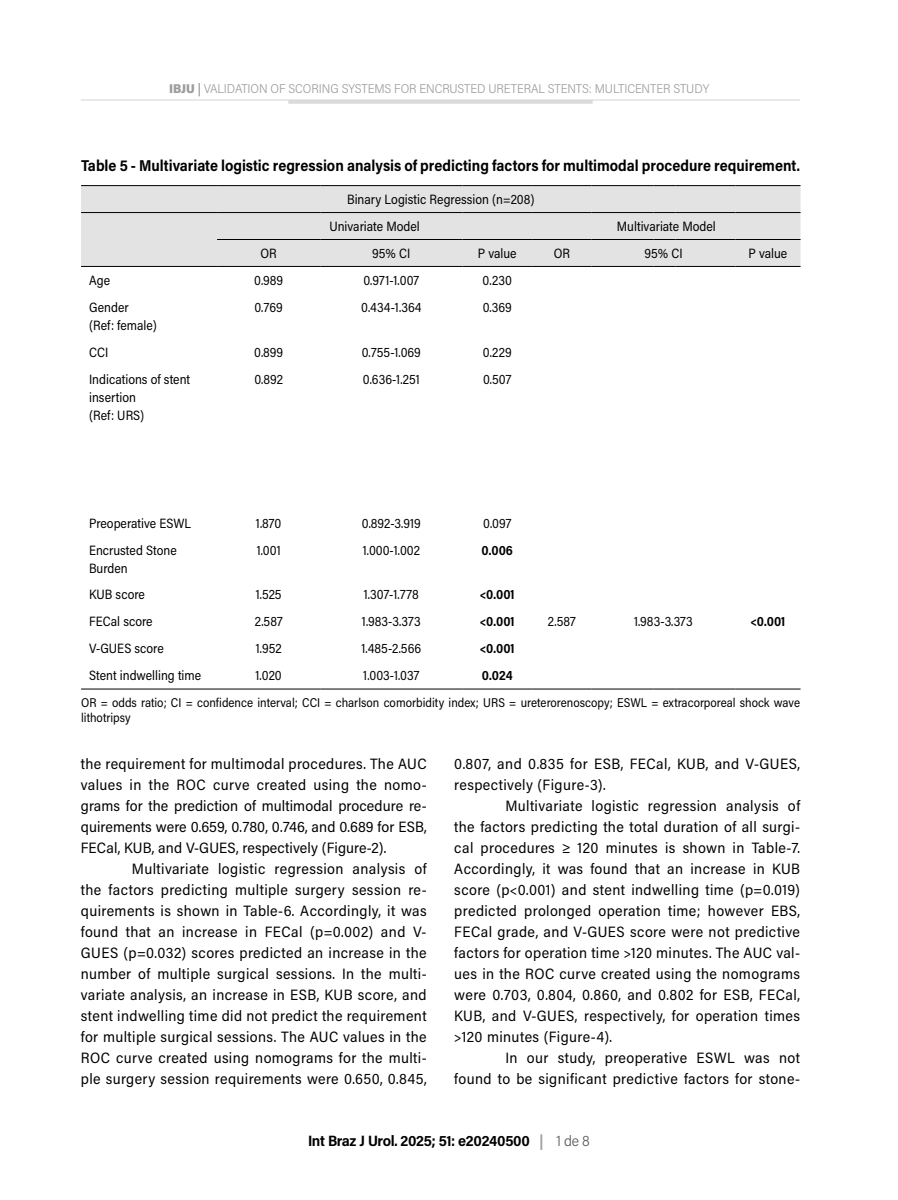
<style>
.page{position:relative;width:898px;height:1200px;background:#fff}
.page>*{position:absolute;margin:0;border:0;box-sizing:border-box;transform-origin:0 0}
.t1{font:700 15.75px "Acumin Pro Semi Cond";color:#000;scale:.95 1}
.t2{font:15px/21px "Acumin Pro Semi Cond";letter-spacing:.025em;color:#000;text-align:justify}
.t3{font:700 15px "Acumin Pro Semi Cond";letter-spacing:-.02em;color:#000}
.t4{font:13.5px/18px "Acumin Pro Semi Cond";color:#000;scale:.95 1}
.t5{font:700 13.5px "Acumin Pro Semi Cond";color:#000;scale:.95 1}
.t6{font:12.75px/15px "Acumin Pro Semi Cond";color:#000;scale:.95 1}
.t7{font:300 12.75px "Acumin Pro Semi Cond";letter-spacing:-.005em;color:#9d9d9c}
.s1{font-weight:900}
.s2{font-weight:600}
.s3{color:#9d9d9c}
.s4{font-weight:300;color:#575756}
</style>
<div class="page">
<hr style="left:81px;top:99px;width:718px;height:2px;background:#e3e3e3">
<hr style="left:288px;top:100px;width:304px;height:4px;background:#dadada">
<div style="left:81px;top:186px;width:719px;height:80px;background:#e3e3e3"></div>
<hr style="left:81px;top:185px;width:136px;height:1px;background:#000">
<hr style="left:217px;top:185px;width:103px;height:1px;background:#000">
<hr style="left:320px;top:185px;width:142px;height:1px;background:#000">
<hr style="left:462px;top:185px;width:70px;height:1px;background:#000">
<hr style="left:532px;top:185px;width:59px;height:1px;background:#000">
<hr style="left:591px;top:185px;width:62px;height:1px;background:#000">
<svg style="left:653px;top:185px;width:22px;height:1px"></svg>
<hr style="left:675px;top:185px;width:60px;height:1px;background:#000">
<hr style="left:735px;top:185px;width:65px;height:1px;background:#000">
<hr style="left:81px;top:212px;width:136px;height:1px;background:#000">
<hr style="left:217px;top:212px;width:103px;height:1px;background:#000">
<hr style="left:320px;top:212px;width:142px;height:1px;background:#000">
<hr style="left:462px;top:212px;width:70px;height:1px;background:#000">
<hr style="left:532px;top:212px;width:59px;height:1px;background:#000">
<hr style="left:591px;top:212px;width:62px;height:1px;background:#000">
<svg style="left:653px;top:212px;width:22px;height:1px"></svg>
<hr style="left:675px;top:212px;width:60px;height:1px;background:#000">
<hr style="left:735px;top:212px;width:65px;height:1px;background:#000">
<hr style="left:217px;top:239px;width:103px;height:1px;background:#000">
<hr style="left:320px;top:239px;width:142px;height:1px;background:#000">
<hr style="left:462px;top:239px;width:70px;height:1px;background:#000">
<hr style="left:532px;top:239px;width:59px;height:1px;background:#000">
<hr style="left:591px;top:239px;width:62px;height:1px;background:#000">
<svg style="left:653px;top:239px;width:22px;height:1px"></svg>
<hr style="left:675px;top:239px;width:60px;height:1px;background:#000">
<hr style="left:735px;top:239px;width:65px;height:1px;background:#000">
<hr style="left:81px;top:266px;width:136px;height:1px;background:#000">
<hr style="left:217px;top:266px;width:103px;height:1px;background:#000">
<hr style="left:320px;top:266px;width:142px;height:1px;background:#000">
<hr style="left:462px;top:266px;width:70px;height:1px;background:#000">
<hr style="left:532px;top:266px;width:59px;height:1px;background:#000">
<hr style="left:591px;top:266px;width:62px;height:1px;background:#000">
<svg style="left:653px;top:266px;width:22px;height:1px"></svg>
<hr style="left:675px;top:266px;width:60px;height:1px;background:#000">
<hr style="left:735px;top:266px;width:65px;height:1px;background:#000">
<hr style="left:81px;top:688px;width:136px;height:1px;background:#000">
<hr style="left:217px;top:688px;width:103px;height:1px;background:#000">
<hr style="left:320px;top:688px;width:142px;height:1px;background:#000">
<hr style="left:462px;top:688px;width:70px;height:1px;background:#000">
<hr style="left:532px;top:688px;width:59px;height:1px;background:#000">
<hr style="left:591px;top:688px;width:62px;height:1px;background:#000">
<svg style="left:653px;top:688px;width:22px;height:1px"></svg>
<hr style="left:675px;top:688px;width:60px;height:1px;background:#000">
<hr style="left:735px;top:688px;width:65px;height:1px;background:#000">
<p class="t7" style="left:169px;top:79px;width:541px"><span class="s1">IBJU</span> <span class="s2">|</span> VALIDATION OF SCORING SYSTEMS FOR ENCRUSTED URETERAL STENTS: MULTICENTER STUDY</p>
<p class="t1" style="left:81px;top:154px;width:758px">Table 5 - Multivariate logistic regression analysis of predicting factors for multimodal procedure requirement.</p>
<p class="t4" style="left:329px;top:185px;width:217px;line-height:27px;text-indent:18px">Binary Logistic Regression (n=208)<br>Univariate Model</p>
<p class="t4" style="left:616px;top:217px;width:105px">Multivariate Model</p>
<p class="t4" style="left:260px;top:243px;width:19px">OR</p>
<p class="t4" style="left:372px;top:243px;width:42px">95% CI</p>
<p class="t4" style="left:478px;top:243px;width:42px">P value</p>
<p class="t4" style="left:553px;top:243px;width:19px">OR</p>
<p class="t4" style="left:644px;top:243px;width:42px">95% CI</p>
<p class="t4" style="left:748px;top:243px;width:42px">P value</p>
<p class="t4" style="left:89px;top:270px;width:24px">Age</p>
<p class="t4" style="left:254px;top:270px;width:32px">0.989</p>
<p class="t4" style="left:363px;top:270px;width:60px">0.971-1.007</p>
<p class="t4" style="left:482px;top:270px;width:33px">0.230</p>
<p class="t4" style="left:89px;top:297px;width:73px">Gender (Ref: female)</p>
<p class="t4" style="left:254px;top:297px;width:31px">0.769</p>
<p class="t4" style="left:361px;top:297px;width:65px">0.434-1.364</p>
<p class="t4" style="left:482px;top:297px;width:32px">0.369</p>
<p class="t4" style="left:89px;top:342px;width:22px">CCI</p>
<p class="t4" style="left:254px;top:342px;width:32px">0.899</p>
<p class="t4" style="left:361px;top:342px;width:64px">0.755-1.069</p>
<p class="t4" style="left:482px;top:342px;width:32px">0.229</p>
<p class="t4" style="left:89px;top:369px;width:108px">Indications of stent insertion<br>(Ref: URS)</p>
<p class="t4" style="left:254px;top:369px;width:31px">0.892</p>
<p class="t4" style="left:363px;top:369px;width:61px">0.636-1.251</p>
<p class="t4" style="left:483px;top:369px;width:31px">0.507</p>
<p class="t4" style="left:89px;top:513px;width:109px">Preoperative ESWL</p>
<p class="t4" style="left:256px;top:513px;width:28px">1.870</p>
<p class="t4" style="left:362px;top:513px;width:63px">0.892-3.919</p>
<p class="t4" style="left:483px;top:513px;width:31px">0.097</p>
<p class="t4" style="left:89px;top:540px;width:94px">Encrusted Stone<br>Burden</p>
<p class="t4" style="left:256px;top:540px;width:27px">1.001</p>
<p class="t4" style="left:362px;top:540px;width:62px">1.000-1.002</p>
<p class="t5" style="left:481px;top:540px;width:34px">0.006</p>
<p class="t4" style="left:89px;top:585px;width:60px">KUB score</p>
<p class="t4" style="left:255px;top:585px;width:29px">1.525</p>
<p class="t4" style="left:363px;top:585px;width:59px">1.307-1.778</p>
<p class="t5" style="left:479px;top:585px;width:38px">&lt;0.001</p>
<p class="t4" style="left:89px;top:612px;width:68px">FECal score</p>
<p class="t4" style="left:254px;top:612px;width:31px">2.587</p>
<p class="t4" style="left:362px;top:612px;width:63px">1.983-3.373</p>
<p class="t5" style="left:479px;top:612px;width:38px">&lt;0.001</p>
<p class="t4" style="left:547px;top:612px;width:31px">2.587</p>
<p class="t4" style="left:633px;top:612px;width:63px">1.983-3.373</p>
<p class="t5" style="left:750px;top:612px;width:38px">&lt;0.001</p>
<p class="t4" style="left:89px;top:639px;width:80px">V-GUES score</p>
<p class="t4" style="left:256px;top:639px;width:29px">1.952</p>
<p class="t4" style="left:361px;top:639px;width:64px">1.485-2.566</p>
<p class="t5" style="left:479px;top:639px;width:38px">&lt;0.001</p>
<p class="t4" style="left:89px;top:666px;width:119px">Stent indwelling time</p>
<p class="t4" style="left:255px;top:666px;width:29px">1.020</p>
<p class="t4" style="left:363px;top:666px;width:61px">1.003-1.037</p>
<p class="t5" style="left:482px;top:666px;width:34px">0.024</p>
<p class="t6" style="left:81px;top:694px;width:758px">OR = odds ratio; CI = confidence interval; CCI = charlson comorbidity index; URS = ureterorenoscopy; ESWL = extracorporeal shock wave lithotripsy</p>
<p class="t2" style="left:81px;top:752px;width:347px">the requirement for multimodal procedures. The AUC values in the ROC curve created using the nomo&shy;grams for the prediction of multimodal procedure re&shy;quirements were 0.659, 0.780, 0.746, and 0.689 for ESB, FECal, KUB, and V-GUES, respectively (Figure-2).</p>
<p class="t2" style="left:81px;top:857px;width:347px;text-indent:51px">Multivariate logistic regression analysis of the factors predicting multiple surgery session re&shy;quirements is shown in Table-6. Accordingly, it was found that an increase in FECal (p=0.002) and V-GUES (p=0.032) scores predicted an increase in the number of multiple surgical sessions. In the multi&shy;variate analysis, an increase in ESB, KUB score, and stent indwelling time did not predict the requirement for multiple surgical sessions. The AUC values in the ROC curve created using nomograms for the multi&shy;ple surgery session requirements were 0.650, 0.845,</p>
<p class="t2" style="left:454px;top:752px;width:347px">0.807, and 0.835 for ESB, FECal, KUB, and V-GUES, respectively (Figure-3).</p>
<p class="t2" style="left:454px;top:794px;width:347px;text-indent:51px">Multivariate logistic regression analysis of the factors predicting the total duration of all surgi&shy;cal procedures ≥ 120 minutes is shown in Table-7.<br>Accordingly, it was found that an increase in KUB score (p&lt;0.001) and stent indwelling time (p=0.019) predicted prolonged operation time; however EBS, FECal grade, and V-GUES score were not predictive factors for operation time &gt;120 minutes. The AUC val&shy;ues in the ROC curve created using the nomograms were 0.703, 0.804, 0.860, and 0.802 for ESB, FECal, KUB, and V-GUES, respectively, for operation times &gt;120 minutes (Figure-4).</p>
<p class="t2" style="left:454px;top:1046px;width:347px;text-align:right">In our study, preoperative ESWL was not<br>found to be significant predictive factors for stone-</p>
<p class="t3" style="left:308px;top:1129px;width:283px">Int Braz J Urol. 2025; 51: e20240500 <span class="s3">|</span> <span class="s4">1 de 8</span></p>
</div>
